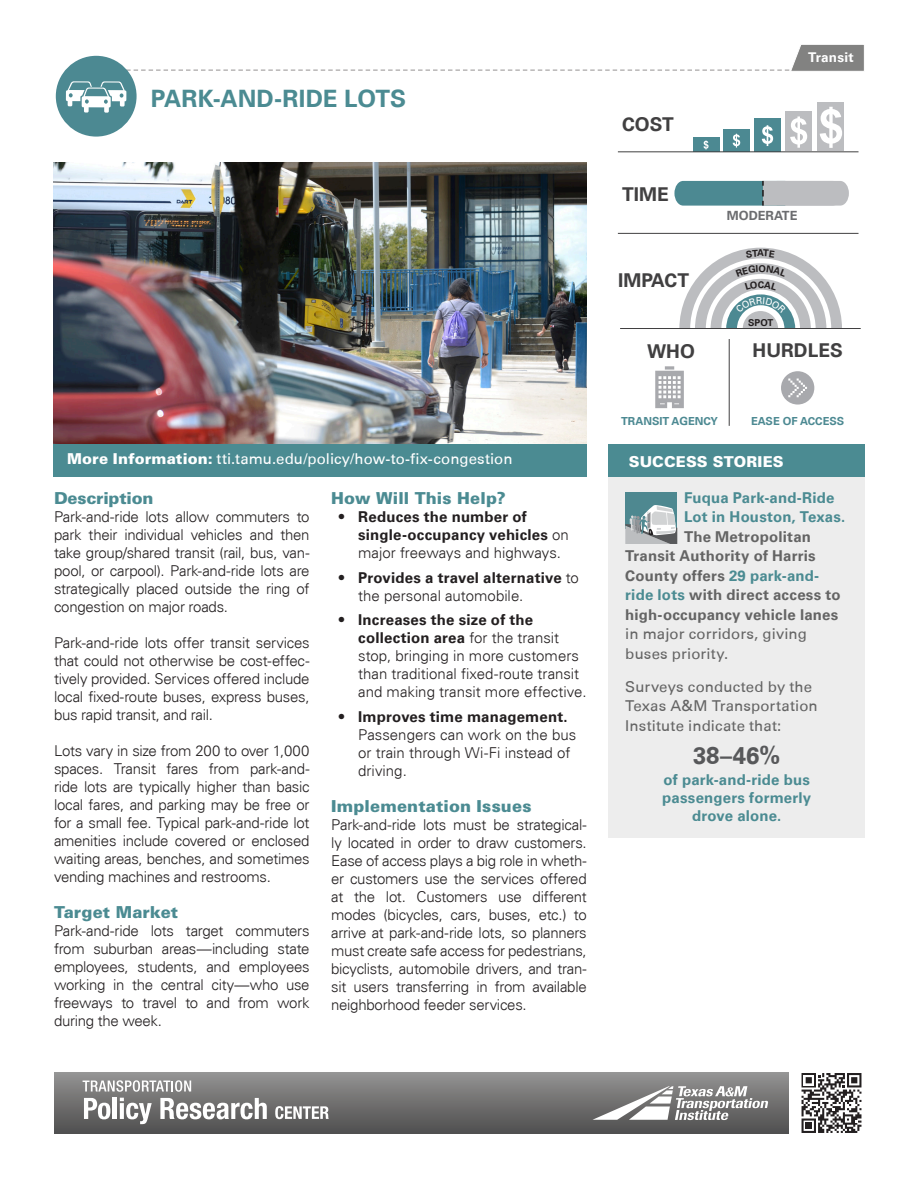
<style>
.page{position:relative;width:918px;height:1188px;background:#fff}
.page>*{position:absolute;margin:0;border:0;box-sizing:border-box;transform-origin:0 0}
.t1{font:700 24px "Univers 65";color:#4b8b92}
.success_story_bullet{font:700 24px "Univers 65";color:#57585a}
.t2{font:700 19.05px "Univers 65";color:#414041}
.subheads{font:900 16.5px "Univers LT Std";letter-spacing:.005em;color:#4b8b92}
.subheads-2{font:900 16.5px "Univers LT Std";letter-spacing:-.015em;color:#4b8b92}
.Body_Copy{font:300 15px/18px "Univers 45";letter-spacing:-.02em;color:#231f20;text-align:justify}
.body_bullets{font:300 15px/18px "Univers 45";color:#231f20}
.body_bullets-2{font:700 15px/18px "Univers 65";letter-spacing:.01em;color:#231f20}
.success_story_bullet-2{font:700 15px "Univers 65";letter-spacing:.015em;color:#646464}
.success_story_bullet-3{font:15px/19.5px "Univers 55 Roman";letter-spacing:.01em;color:#646464}
.success_story_bullet-4{font:700 15px/18px "Univers 65";letter-spacing:.01em;color:#4b8b92;text-align:center}
.URL{font:15px "Univers 55 Roman";color:#fff}
.Success_Stories{font:900 15px "Univers LT Std";letter-spacing:.01em;color:#fff}
.sub_category{font:700 13.5px "Univers 65";letter-spacing:.015em;color:#fff}
.t3{font:700 12.75px "Univers 65";color:#6c6d70}
.t4{font:700 11.1px "Univers 65";color:#4c8992}
.t5{font:700 9.6px "Univers 65";color:#231f20}
.s1{font-family:"Univers LT Std";font-weight:900}
.s2{font-family:"Univers 45";font-weight:300}
.s3{font-family:"Univers 65";font-weight:700}
.s4{color:#4b8b92}
</style>
<div class="page">
<div style="left:54px;top:444px;width:533px;height:32px;background:#4b8b92"></div>
<div style="left:609px;top:475px;width:256px;height:363px;background:#ededed"></div>
<div style="left:56px;top:56px;width:81px;height:81px;background:#4c8992;border-radius:50%"></div>
<svg style="left:66px;top:81px;width:60px;height:32px"></svg>
<div style="left:609px;top:444px;width:256px;height:32px;background:#4b8b92"></div>
<img style="left:54px;top:162px;width:533px;height:282px">
<hr style="left:618px;top:233px;width:241px;height:1px;background:#414041">
<div style="left:694px;top:137px;width:26px;height:15px;background:#4c8992"></div>
<div style="left:754px;top:118px;width:27px;height:33px;background:#4c8992"></div>
<div style="left:785px;top:111px;width:27px;height:40px;background:#bcbdc0"></div>
<div style="left:818px;top:102px;width:26px;height:49px;background:#bcbdc0"></div>
<div style="left:723px;top:129px;width:27px;height:22px;background:#4c8992"></div>
<hr style="left:618px;top:151px;width:241px;height:1px;background:#414041">
<svg style="left:703px;top:140px;width:6px;height:10px"></svg>
<svg style="left:733px;top:134px;width:7px;height:14px"></svg>
<svg style="left:762px;top:125px;width:11px;height:21px"></svg>
<svg style="left:790px;top:116px;width:17px;height:32px"></svg>
<svg style="left:820px;top:107px;width:22px;height:41px"></svg>
<hr style="left:620px;top:328px;width:241px;height:1px;background:#414041">
<svg style="left:674px;top:181px;width:175px;height:25px;background:#87a5aa"></svg>
<hr style="left:729px;top:339px;width:1px;height:87px;background:#414041">
<svg style="left:655px;top:366px;width:29px;height:42px"></svg>
<div style="left:781px;top:371px;width:33px;height:34px;background:#a8a9ad;border-radius:50%"></div>
<svg style="left:788px;top:379px;width:19px;height:18px"></svg>
<div style="left:625px;top:492px;width:52px;height:36px;background:#4e8890"></div>
<svg style="left:625px;top:505px;width:52px;height:39px"></svg>
<div style="left:54px;top:1072px;width:735px;height:62px;background:linear-gradient(to bottom,#949493,#504f50)"></div>
<svg style="left:84px;top:1098px;width:26px;height:21px"></svg>
<hr style="left:113px;top:1098px;width:4px;height:21px;background:#fff">
<svg style="left:120px;top:1098px;width:32px;height:26px"></svg>
<svg style="left:160px;top:1098px;width:107px;height:21px"></svg>
<svg style="left:83px;top:1080px;width:108px;height:12px"></svg>
<svg style="left:275px;top:1106px;width:54px;height:13px"></svg>
<svg style="left:593px;top:1086px;width:175px;height:34px"></svg>
<svg style="left:801px;top:1073px;width:61px;height:60px"></svg>
<svg style="left:802px;top:1073px;width:59px;height:60px"></svg>
<svg style="left:96px;top:44px;width:768px;height:28px"></svg>
<svg style="left:679px;top:248px;width:163px;height:80px"></svg>
<p class="t1" style="left:151px;top:84px;width:257px">PARK-AND-RIDE LOTS</p>
<p class="t2" style="left:622px;top:113px;width:53px">COST</p>
<p class="t2" style="left:622px;top:183px;width:48px">TIME</p>
<p class="t2" style="left:618px;top:269px;width:72px">IMPACT</p>
<p class="sub_category" style="left:808px;top:49px;width:47px">Transit</p>
<p class="t3" style="left:727px;top:208px;width:72px">MODERATE</p>
<p class="t5" style="left:757px;top:247px;width:8px">A</p>
<p class="t5" style="left:748px;top:317px;width:27px">SPOT</p>
<p class="t2" style="left:647px;top:341px;width:49px">WHO</p>
<p class="t2" style="left:753px;top:339px;width:92px">HURDLES</p>
<p class="t4" style="left:621px;top:415px;width:98px">TRANSIT AGENCY</p>
<p class="t4" style="left:751px;top:415px;width:95px">EASE OF ACCESS</p>
<p class="URL" style="left:67px;top:450px;width:447px"><span class="s1">More Information:</span> tti.tamu.edu/policy/how-to-fix-congestion</p>
<p class="Success_Stories" style="left:629px;top:452px;width:156px">SUCCESS STORIES</p>
<p class="subheads-2" style="left:54px;top:488px;width:101px">Description</p>
<p class="Body_Copy" style="left:54px;top:508px;width:257px">Park-and-ride lots allow commuters to park their individual vehicles and then take group/shared transit (rail, bus, van&shy;pool, or carpool). Park-and-ride lots are strategically placed outside the ring of congestion on major roads.</p>
<p class="Body_Copy" style="left:54px;top:634px;width:257px">Park-and-ride lots offer transit services that could not otherwise be cost-effec&shy;tively provided. Services offered include local fixed-route buses, express buses, bus rapid transit, and rail.</p>
<p class="Body_Copy" style="left:54px;top:742px;width:257px">Lots vary in size from 200 to over 1,000 spaces. Transit fares from park-and&shy;ride lots are typically higher than basic local fares, and parking may be free or for a small fee. Typical park-and-ride lot amenities include covered or enclosed waiting areas, benches, and sometimes vending machines and restrooms.</p>
<p class="subheads" style="left:54px;top:902px;width:126px">Target Market</p>
<p class="Body_Copy" style="left:54px;top:922px;width:257px">Park-and-ride lots target commuters from suburban areas—including state employees, students, and employees working in the central city—who use freeways to travel to and from work during the week.</p>
<p class="subheads" style="left:331px;top:488px;width:176px">How Will This Help?</p>
<p class="body_bullets-2" style="left:358px;top:508px;width:212px;text-indent:-20px"><span class="s2">•</span> Reduces the number of single-occupancy vehicles <span class="s2">on major freeways and highways.</span></p>
<p class="body_bullets-2" style="left:358px;top:569px;width:222px;text-indent:-20px"><span class="s2">•</span> Provides a travel alternative <span class="s2">to the personal automobile.</span></p>
<p class="body_bullets" style="left:358px;top:611px;width:230px;text-indent:-20px">• <span class="s3">Increases the size of the collection area</span> for the transit stop, bringing in more customers than traditional fixed-route transit and making transit more effective.</p>
<p class="body_bullets" style="left:358px;top:708px;width:220px;text-indent:-20px">• <span class="s3">Improves time management.<br></span>Passengers can work on the bus or train through Wi-Fi instead of driving.</p>
<p class="subheads" style="left:331px;top:796px;width:202px">Implementation Issues</p>
<p class="Body_Copy" style="left:331px;top:816px;width:257px">Park-and-ride lots must be strategical&shy;ly located in order to draw customers.<br>Ease of access plays a big role in wheth&shy;er customers use the services offered at the lot. Customers use different modes (bicycles, cars, buses, etc.) to arrive at park-and-ride lots, so planners must create safe access for pedestrians, bicyclists, automobile drivers, and tran&shy;sit users transferring in from available neighborhood feeder services.</p>
<p class="success_story_bullet-4" style="left:684px;top:489px;width:152px">Fuqua Park-and-Ride</p>
<p class="success_story_bullet-4" style="left:684px;top:508px;width:163px">Lot in Houston, Texas.</p>
<p class="success_story_bullet-2" style="left:684px;top:528px;width:128px">The Metropolitan</p>
<p class="success_story_bullet-2" style="left:625px;top:547px;width:192px">Transit Authority of Harris</p>
<p class="success_story_bullet-2" style="left:625px;top:567px;width:195px">County offers <span class="s4">29 park-and-</span></p>
<p class="success_story_bullet-2" style="left:625px;top:586px;width:217px"><span class="s4">ride lots</span> with direct access to</p>
<p class="success_story_bullet-2" style="left:625px;top:606px;width:215px">high-occupancy vehicle lanes</p>
<p class="success_story_bullet-3" style="left:625px;top:624px;width:183px">in major corridors, giving</p>
<p class="success_story_bullet-3" style="left:625px;top:644px;width:105px">buses priority.</p>
<p class="success_story_bullet-3" style="left:625px;top:677px;width:194px">Surveys conducted by the<br>Texas A&amp;M Transportation<br>Institute indicate that:</p>
<p class="success_story_bullet" style="left:693px;top:742px;width:89px">38–46%</p>
<p class="success_story_bullet-4" style="left:662px;top:771px;width:151px">of park-and-ride bus passengers formerly drove alone.</p>
</div>
